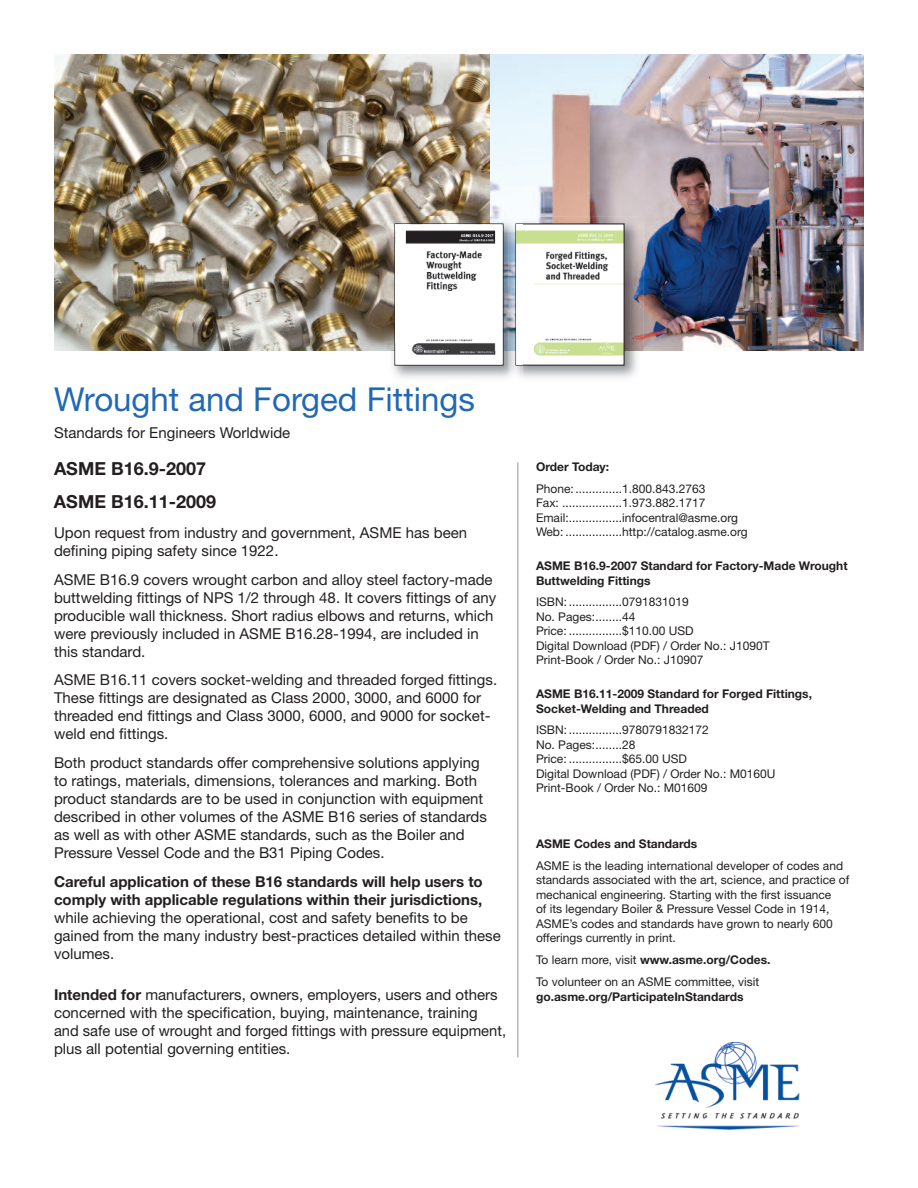
<style>
.page{position:relative;width:918px;height:1188px;background:#fff}
.page>*{position:absolute;margin:0;border:0;box-sizing:border-box;transform-origin:0 0}
.t1{font:33px "Helvetica Neue LT Std";color:#2268b3}
.t2{font:700 18px/32.4px "Helvetica Neue LT Std";color:#231f20}
.t3{font:15px/18px "Helvetica Neue LT Std";color:#231f20}
.t4{font:700 15px/18px "Helvetica Neue LT Std";color:#231f20}
.t5{font:12px/14.4px "Helvetica Neue LT Std";color:#231f20}
.t6{font:700 12px/14.4px "Helvetica Neue LT Std";color:#231f20}
.s1{font-weight:700}
</style>
<div class="page">
<hr style="left:518px;top:462px;width:1px;height:595px;background:#939598">
<img style="left:656px;top:1043px;width:144px;height:86px">
<img style="left:489px;top:54px;width:375px;height:297px">
<img style="left:54px;top:54px;width:435px;height:297px">
<img style="left:392px;top:351px;width:245px;height:27px">
<img style="left:523px;top:217px;width:121px;height:134px">
<img style="left:523px;top:226px;width:99px;height:138px">
<div style="left:516px;top:224px;width:108px;height:142px;border:1px solid #231f20"></div>
<img style="left:388px;top:217px;width:121px;height:134px">
<img style="left:509px;top:217px;width:14px;height:161px">
<img style="left:516px;top:224px;width:7px;height:141px">
<div style="left:395px;top:224px;width:108px;height:142px;border:1px solid #231f20"></div>
<img style="left:395px;top:351px;width:108px;height:14px">
<img style="left:461px;top:224px;width:42px;height:127px">
<img style="left:489px;top:224px;width:1px;height:127px">
<h1 class="t1" style="left:54px;top:387px;width:422px">Wrought and Forged Fittings</h1>
<p class="t3" style="left:54px;top:425px;width:238px">Standards for Engineers Worldwide</p>
<p class="t2" style="left:54px;top:454px;width:164px">ASME B16.9-2007<br>ASME B16.11-2009</p>
<p class="t3" style="left:54px;top:525px;width:415px">Upon request from industry and government, ASME has been defining piping safety since 1922.</p>
<p class="t3" style="left:54px;top:572px;width:444px">ASME B16.9 covers wrought carbon and alloy steel factory-made buttwelding fittings of NPS 1/2 through 48. It covers fittings of any producible wall thickness. Short radius elbows and returns, which were previously included in ASME B16.28-1994, are included in this standard.</p>
<p class="t3" style="left:54px;top:673px;width:445px">ASME B16.11 covers socket-welding and threaded forged fittings.<br>These fittings are designated as Class 2000, 3000, and 6000 for threaded end fittings and Class 3000, 6000, and 9000 for socket&shy;weld end fittings.</p>
<p class="t3" style="left:54px;top:755px;width:434px">Both product standards offer comprehensive solutions applying to ratings, materials, dimensions, tolerances and marking. Both product standards are to be used in conjunction with equipment described in other volumes of the ASME B16 series of standards as well as with other ASME standards, such as the Boiler and Pressure Vessel Code and the B31 Piping Codes.</p>
<p class="t4" style="left:54px;top:874px;width:430px">Careful application of these B16 standards will help users to comply with applicable regulations within their jurisdictions,</p>
<p class="t3" style="left:54px;top:910px;width:448px">while achieving the operational, cost and safety benefits to be gained from the many industry best-practices detailed within these volumes.</p>
<p class="t3" style="left:54px;top:987px;width:454px"><span class="s1">Intended for</span> manufacturers, owners, employers, users and others concerned with the specification, buying, maintenance, training and safe use of wrought and forged fittings with pressure equipment, plus all potential governing entities.</p>
<p class="t6" style="left:536px;top:461px;width:75px">Order Today:</p>
<p class="t5" style="left:536px;top:483px;width:213px">Phone: ..............1.800.843.2763<br>Fax: ..................1.973.882.1717<br>Email:................infocentral@asme.org Web: .................http://catalog.asme.org</p>
<p class="t6" style="left:536px;top:560px;width:313px">ASME B16.9-2007 Standard for Factory-Made Wrought<br>Buttwelding Fittings</p>
<p class="t5" style="left:536px;top:596px;width:235px">ISBN: ................0791831019<br>No. Pages:........44<br>Price: ................$110.00 USD<br>Digital Download (PDF) / Order No.: J1090T Print-Book / Order No.: J10907</p>
<p class="t6" style="left:536px;top:688px;width:278px">ASME B16.11-2009 Standard for Forged Fittings,<br>Socket-Welding and Threaded</p>
<p class="t5" style="left:536px;top:724px;width:241px">ISBN: ................9780791832172<br>No. Pages:........28<br>Price: ................$65.00 USD<br>Digital Download (PDF) / Order No.: M0160U Print-Book / Order No.: M01609</p>
<p class="t6" style="left:536px;top:838px;width:163px">ASME Codes and Standards</p>
<p class="t5" style="left:536px;top:860px;width:315px">ASME is the leading international developer of codes and standards associated with the art, science, and practice of mechanical engineering. Starting with the first issuance<br>of its legendary Boiler &amp; Pressure Vessel Code in 1914, ASME’s codes and standards have grown to nearly 600 offerings currently in print.</p>
<p class="t5" style="left:536px;top:950px;width:236px;line-height:21.9px">To learn more, visit <span class="s1">www.asme.org/Codes.<br></span>To volunteer on an ASME committee, visit</p>
<p class="t6" style="left:536px;top:991px;width:209px">go.asme.org/ParticipateInStandards</p>
</div>
